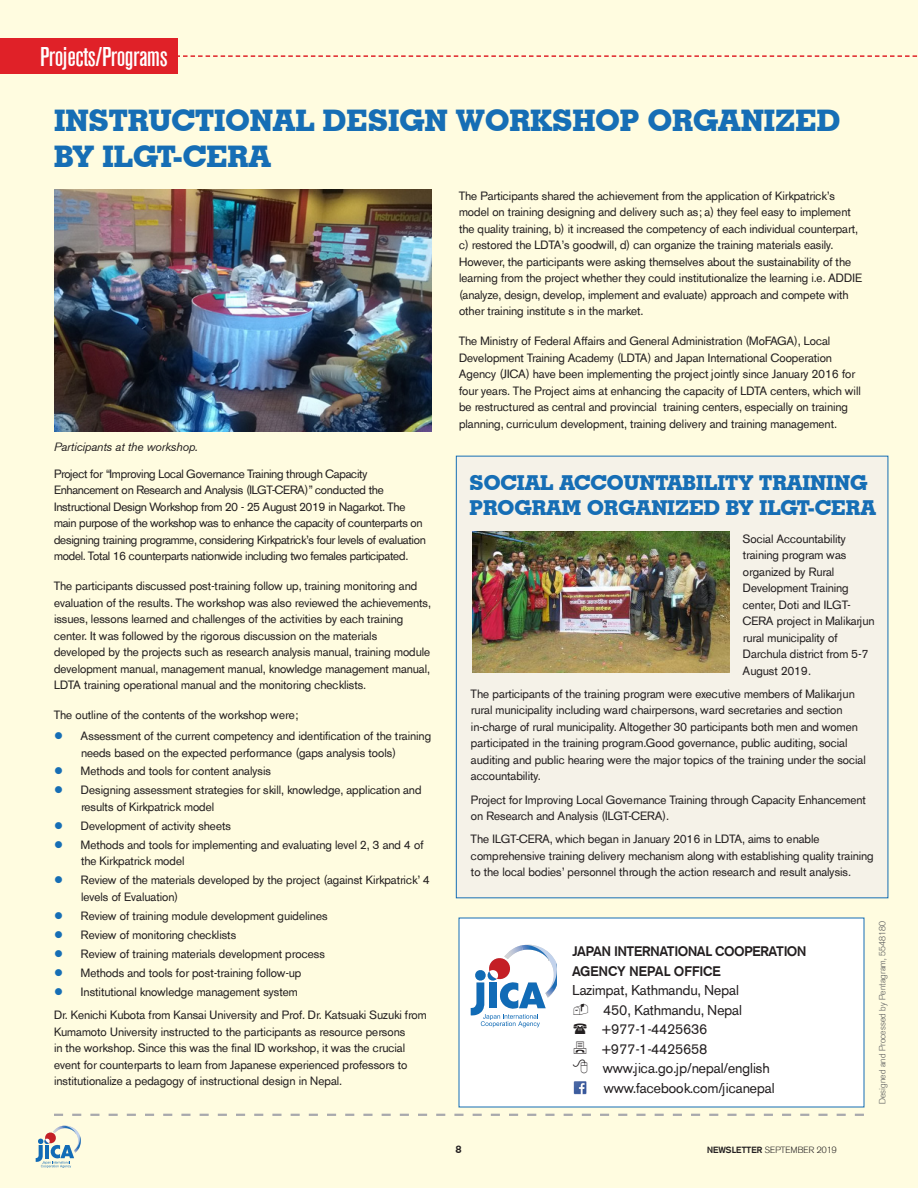
<style>
.page{position:relative;width:918px;height:1188px;background:#fffce0}
.page>*{position:absolute;margin:0;border:0;box-sizing:border-box;transform-origin:0 0}
.heading{font:700 29.7px/36.9px "Geometric Slab 703 BT Xtra";color:#166eb5}
.t1{font:500 27px "A750 Sans Cd";color:#fff}
.heading-2{font:700 20.55px/24.8px "Geometric Slab 703 BT Xtra";color:#166eb5}
.Body{font:14.25px/19.5px "A750 Sans";color:#231f20}
.Body-2{font:500 13.8px/19.5px "A750 Sans";letter-spacing:-.02em;color:#231f20}
.Box_Text{font:12px/16.5px "A750 Sans";color:#231f20}
.Box_Text-2{font:12px/16.5px "A750 Sans";letter-spacing:-.02em;color:#231f20}
.Box_Text-3{font:italic 12px "A750 Sans";color:#231f20}
.t2{font:500 10.8px "A750 Sans";color:#231f20}
.Body_Text_GIH{font:300 9px "A750 Sans";color:#57585a}
.t3{font:300 9px "A750 Sans";color:#231f20}
.s1{color:#166eb5}
.s2{font-weight:500}
</style>
<div class="page">
<div style="left:456px;top:456px;width:432px;height:442px;background:#f5f2e8"></div>
<div style="left:459px;top:918px;width:405px;height:189px;background:#fff"></div>
<svg style="left:471px;top:945px;width:86px;height:82px"></svg>
<img style="left:573px;top:1081px;width:13px;height:14px">
<svg style="left:177px;top:55px;width:741px;height:2px"></svg>
<div style="left:0;top:39px;width:177px;height:35px;background:#e02128"></div>
<img style="left:54px;top:189px;width:378px;height:243px">
<svg style="left:54px;top:1114px;width:810px;height:2px"></svg>
<svg style="left:36px;top:1126px;width:45px;height:42px"></svg>
<img style="left:473px;top:532px;width:256px;height:140px">
<p class="t1" style="left:40px;top:42px;width:129px">Projects/Programs</p>
<p class="heading" style="left:54px;top:101px;width:788px">INSTRUCTIONAL DESIGN WORKSHOP ORGANIZED<br>BY ILGT-CERA</p>
<p class="Box_Text-3" style="left:54px;top:440px;width:145px">Participants at the workshop.</p>
<p class="Box_Text-2" style="left:54px;top:465px;width:373px">Project for “Improving Local Governance Training through Capacity Enhancement on Research and Analysis (ILGT-CERA)” conducted the Instructional Design Workshop from 20 - 25 August 2019 in Nagarkot. The main purpose of the workshop was to enhance the capacity of counterparts on designing training programme, considering Kirkpatrick’s four levels of evaluation model. Total 16 counterparts nationwide including two females participated.</p>
<p class="Box_Text" style="left:54px;top:578px;width:378px">The participants discussed post-training follow up, training monitoring and evaluation of the results. The workshop was also reviewed the achievements, issues, lessons learned and challenges of the activities by each training center. It was followed by the rigorous discussion on the materials developed by the projects such as research analysis manual, training module development manual, management manual, knowledge management manual, LDTA training operational manual and the monitoring checklists.</p>
<p class="Box_Text" style="left:54px;top:707px;width:245px">The outline of the contents of the workshop were;</p>
<p class="Box_Text" style="left:81px;top:728px;width:352px;text-indent:-27px"><span class="s1">●</span> Assessment of the current competency and identification of the training needs based on the expected performance (gaps analysis tools)</p>
<p class="Box_Text" style="left:54px;top:763px;width:219px"><span class="s1">●</span> Methods and tools for content analysis</p>
<p class="Box_Text" style="left:81px;top:782px;width:342px;text-indent:-27px"><span class="s1">●</span> Designing assessment strategies for skill, knowledge, application and results of Kirkpatrick model</p>
<p class="Box_Text" style="left:54px;top:818px;width:179px"><span class="s1">●</span> Development of activity sheets</p>
<p class="Box_Text" style="left:81px;top:837px;width:344px;text-indent:-27px"><span class="s1">●</span> Methods and tools for implementing and evaluating level 2, 3 and 4 of the Kirkpatrick model</p>
<p class="Box_Text" style="left:81px;top:872px;width:350px;text-indent:-27px"><span class="s1">●</span> Review of the materials developed by the project (against Kirkpatrick’ 4 levels of Evaluation)</p>
<p class="Box_Text" style="left:54px;top:908px;width:275px"><span class="s1">●</span> Review of training module development guidelines</p>
<p class="Box_Text" style="left:54px;top:927px;width:184px"><span class="s1">●</span> Review of monitoring checklists</p>
<p class="Box_Text" style="left:54px;top:946px;width:272px"><span class="s1">●</span> Review of training materials development process</p>
<p class="Box_Text" style="left:54px;top:965px;width:249px"><span class="s1">●</span> Methods and tools for post-training follow-up</p>
<p class="Box_Text" style="left:54px;top:984px;width:245px"><span class="s1">●</span> Institutional knowledge management system</p>
<p class="Box_Text" style="left:54px;top:1007px;width:374px">Dr. Kenichi Kubota from Kansai University and Prof. Dr. Katsuaki Suzuki from Kumamoto University instructed to the participants as resource persons<br>in the workshop. Since this was the final ID workshop, it was the crucial event for counterparts to learn from Japanese experienced professors to institutionalize a pedagogy of instructional design in Nepal.</p>
<p class="Box_Text" style="left:459px;top:188px;width:405px">The Participants shared the achievement from the application of Kirkpatrick’s model on training designing and delivery such as; a) they feel easy to implement the quality training, b) it increased the competency of each individual counterpart, c) restored the LDTA’s goodwill, d) can organize the training materials easily.<br>However, the participants were asking themselves about the sustainability of the learning from the project whether they could institutionalize the learning i.e. ADDIE (analyze, design, develop, implement and evaluate) approach and compete with other training institute s in the market.</p>
<p class="Box_Text" style="left:459px;top:333px;width:403px">The Ministry of Federal Affairs and General Administration (MoFAGA), Local Development Training Academy (LDTA) and Japan International Cooperation Agency (JICA) have been implementing the project jointly since January 2016 for four years. The Project aims at enhancing the capacity of LDTA centers, which will be restructured as central and provincial training centers, especially on training planning, curriculum development, training delivery and training management.</p>
<p class="heading-2" style="left:470px;top:470px;width:408px">SOCIAL ACCOUNTABILITY TRAINING<br>PROGRAM ORGANIZED BY ILGT-CERA</p>
<p class="Box_Text" style="left:743px;top:530px;width:133px">Social Accountability training program was organized by Rural<br>Development Training center, Doti and ILGT-<br>CERA project in Malikarjun rural municipality of<br>Darchula district from 5-7<br>August 2019.</p>
<p class="Box_Text" style="left:471px;top:686px;width:396px">The participants of the training program were executive members of Malikarjun rural municipality including ward chairpersons, ward secretaries and section in-charge of rural municipality. Altogether 30 participants both men and women participated in the training program.Good governance, public auditing, social auditing and public hearing were the major topics of the training under the social accountability.</p>
<p class="Box_Text" style="left:471px;top:791px;width:396px">Project for Improving Local Governance Training through Capacity Enhancement on Research and Analysis (ILGT-CERA).</p>
<p class="Box_Text" style="left:471px;top:831px;width:404px">The ILGT-CERA, which began in January 2016 in LDTA, aims to enable comprehensive training delivery mechanism along with establishing quality training to the local bodies’ personnel through the action research and result analysis.</p>
<p class="Body-2" style="left:573px;top:942px;width:236px">JAPAN INTERNATIONAL COOPERATION<br>AGENCY NEPAL OFFICE</p>
<p class="Body" style="left:602px;top:981px;width:169px;text-indent:-30px">Lazimpat, Kathmandu, Nepal<br>450, Kathmandu, Nepal +977-1-4425636 +977-1-4425658 www.jica.go.jp/nepal/english</p>
<p class="Body" style="left:604px;top:1078px;width:172px">www.facebook.com/jicanepal</p>
<p class="t2" style="left:456px;top:1143px;width:7px">8</p>
<p class="t3" style="left:707px;top:1145px;width:131px"><span class="s2">NEWSLETTER</span> SEPTEMBER 2019</p>
<p class="Body_Text_GIH" style="left:877px;top:1104px;width:185px;rotate:-90deg">Designed and Processed by Pentagram, 5548180</p>
</div>
